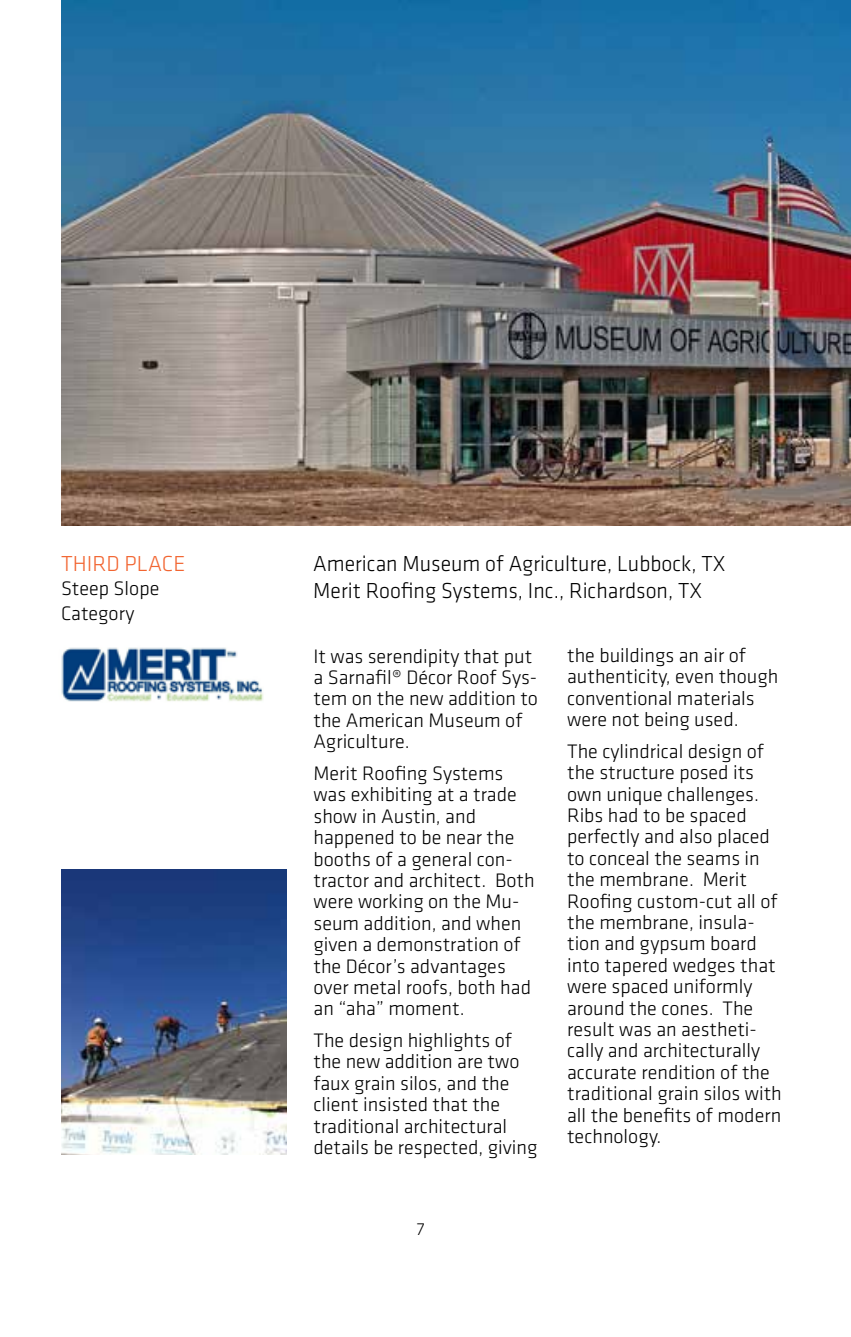
<style>
.page{position:relative;width:851px;height:1337px;background:#fff}
.page>*{position:absolute;margin:0;border:0;box-sizing:border-box;transform-origin:0 0}
.t1{font:300 22.5px/27px "Klavika";color:#000}
.t2{font:300 22.5px "Klavika";color:#f26531}
.t3{font:300 20.25px/21.4px "Klavika";color:#000}
.t4{font:300 18px "Klavika";color:#000}
</style>
<div class="page">
<img style="left:62px;top:0;width:788px;height:525px">
<img style="left:61px;top:869px;width:225px;height:285px">
<img style="left:61px;top:647px;width:203px;height:55px">
<p class="t2" style="left:61px;top:550px;width:126px">THIRD PLACE</p>
<p class="t3" style="left:61px;top:576px;width:100px;line-height:24.3px">Steep Slope<br>Category</p>
<p class="t1" style="left:313px;top:550px;width:413px">American Museum of Agriculture, Lubbock, TX<br>Merit Roofing Systems, Inc., Richardson, TX</p>
<p class="t3" style="left:313px;top:645px;width:226px">It was serendipity that put a Sarnafil® Décor Roof Sys&shy;tem on the new addition to the American Museum of<br>Agriculture.</p>
<p class="t3" style="left:313px;top:762px;width:222px">Merit Roofing Systems was exhibiting at a trade show in Austin, and happened to be near the booths of a general con&shy;tractor and architect. Both were working on the Mu&shy;seum addition, and when given a demonstration of the Décor’s advantages over metal roofs, both had an “aha” moment.</p>
<p class="t3" style="left:313px;top:1029px;width:225px">The design highlights of the new addition are two faux grain silos, and the client insisted that the traditional architectural details be respected, giving</p>
<p class="t4" style="left:417px;top:1218px;width:9px">7</p>
<p class="t3" style="left:567px;top:644px;width:213px">the buildings an air of authenticity, even though conventional materials were not being used.</p>
<p class="t3" style="left:567px;top:740px;width:216px">The cylindrical design of the structure posed its own unique challenges.<br>Ribs had to be spaced perfectly and also placed to conceal the seams in the membrane. Merit<br>Roofing custom-cut all of the membrane, insula&shy;tion and gypsum board into tapered wedges that were spaced uniformly around the cones. The result was an aestheti&shy;cally and architecturally accurate rendition of the traditional grain silos with all the benefits of modern technology.</p>
</div>
